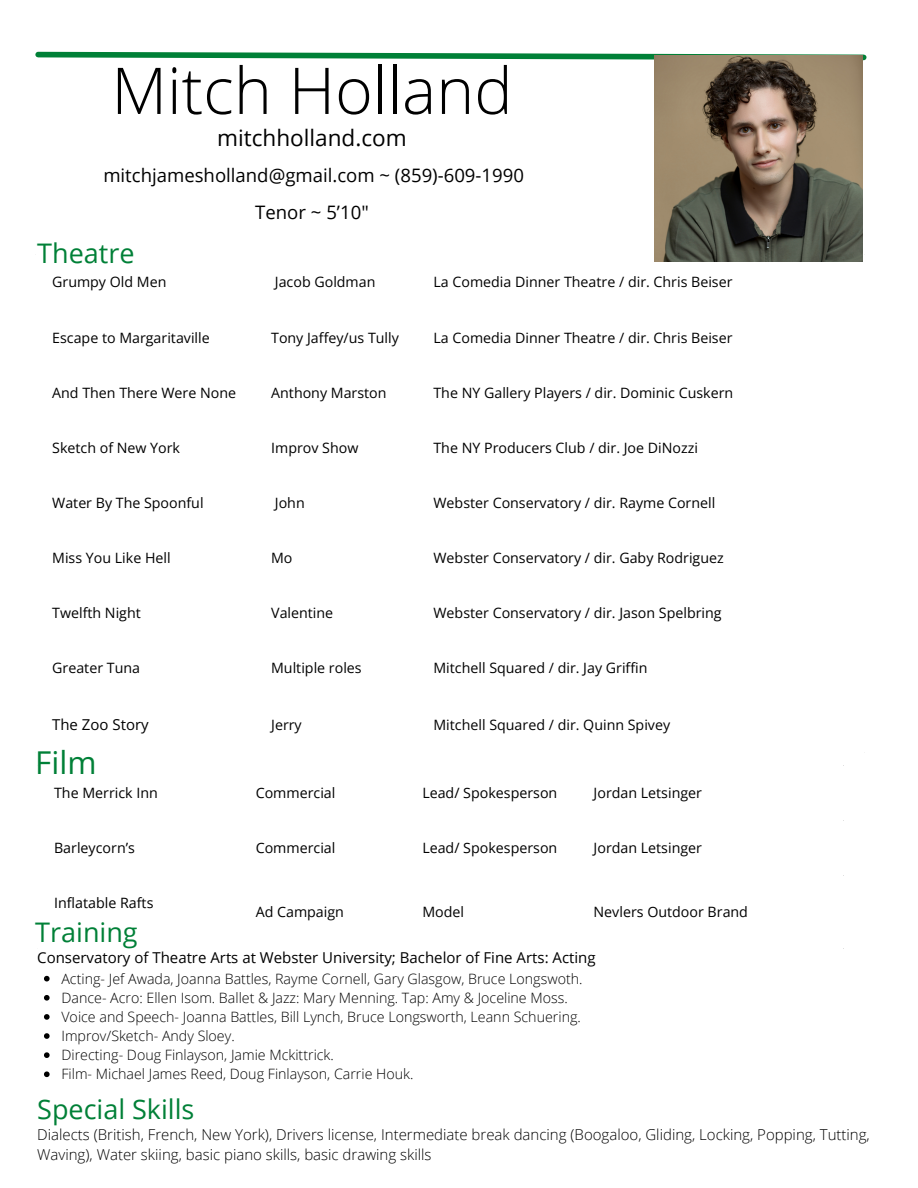
<style>
.page{position:relative;width:918px;height:1188px;background:#fff}
.page>*{position:absolute;margin:0;border:0;box-sizing:border-box;transform-origin:0 0}
.t1{font:300 64.5px "Open Sans";color:#000}
.t2{font:31.5px "Open Sans";color:#008037}
.t3{font:27px "Open Sans";color:#008037}
.t4{font:22.5px "Open Sans";color:#000}
.t5{font:18.6px "Open Sans";color:#000}
.t6{font:300 15px/20.2px "Open Sans";color:#000}
.t7{font:15px "Open Sans";color:#000}
.t8{font:14.25px "Open Sans";color:#000}
.t9{font:300 14.25px "Open Sans";color:#000}
</style>
<div class="page">
<svg style="left:35px;top:51px;width:832px;height:12px"></svg>
<img style="left:654px;top:56px;width:208px;height:206px">
<svg style="left:44px;top:976px;width:6px;height:5px"></svg>
<svg style="left:44px;top:995px;width:6px;height:6px"></svg>
<svg style="left:44px;top:1014px;width:6px;height:6px"></svg>
<svg style="left:44px;top:1033px;width:6px;height:6px"></svg>
<svg style="left:44px;top:1052px;width:6px;height:6px"></svg>
<svg style="left:44px;top:1071px;width:6px;height:6px"></svg>
<p class="t1" style="left:111px;top:45px;width:403px">Mitch Holland</p>
<p class="t4" style="left:217px;top:122px;width:191px">mitchholland.com</p>
<p class="t5" style="left:103px;top:162px;width:422px">mitchjamesholland@gmail.com ~ (859)-609-1990</p>
<p class="t3" style="left:37px;top:234px;width:99px">Theatre</p>
<p class="t5" style="left:255px;top:200px;width:115px">Tenor ~ 5’10"</p>
<p class="t8" style="left:52px;top:272px;width:116px">Grumpy Old Men</p>
<p class="t8" style="left:275px;top:272px;width:102px">Jacob Goldman</p>
<p class="t8" style="left:433px;top:272px;width:301px">La Comedia Dinner Theatre / dir. Chris Beiser</p>
<p class="t8" style="left:52px;top:327px;width:159px">Escape to Margaritaville</p>
<p class="t8" style="left:271px;top:327px;width:129px">Tony Jaffey/us Tully</p>
<p class="t8" style="left:433px;top:327px;width:301px">La Comedia Dinner Theatre / dir. Chris Beiser</p>
<p class="t8" style="left:52px;top:382px;width:185px">And Then There Were None</p>
<p class="t8" style="left:271px;top:382px;width:117px">Anthony Marston</p>
<p class="t8" style="left:433px;top:382px;width:301px">The NY Gallery Players / dir. Dominic Cuskern</p>
<p class="t8" style="left:52px;top:438px;width:129px">Sketch of New York</p>
<p class="t8" style="left:271px;top:438px;width:89px">Improv Show</p>
<p class="t8" style="left:433px;top:438px;width:266px">The NY Producers Club / dir. Joe DiNozzi</p>
<p class="t8" style="left:52px;top:493px;width:153px">Water By The Spoonful</p>
<p class="t8" style="left:275px;top:493px;width:31px">John</p>
<p class="t8" style="left:433px;top:493px;width:283px">Webster Conservatory / dir. Rayme Cornell</p>
<p class="t8" style="left:52px;top:548px;width:120px">Miss You Like Hell</p>
<p class="t8" style="left:271px;top:548px;width:23px">Mo</p>
<p class="t8" style="left:433px;top:548px;width:292px">Webster Conservatory / dir. Gaby Rodriguez</p>
<p class="t8" style="left:52px;top:603px;width:90px">Twelfth Night</p>
<p class="t8" style="left:271px;top:603px;width:64px">Valentine</p>
<p class="t8" style="left:433px;top:603px;width:290px">Webster Conservatory / dir. Jason Spelbring</p>
<h2 class="t8" style="left:52px;top:658px;width:89px">Greater Tuna</h2>
<p class="t8" style="left:271px;top:658px;width:92px">Multiple roles</p>
<p class="t8" style="left:433px;top:658px;width:216px">Mitchell Squared / dir. Jay Griffin</p>
<p class="t7" style="left:52px;top:714px;width:98px">The Zoo Story</p>
<p class="t8" style="left:271px;top:714px;width:32px">Jerry</p>
<p class="t8" style="left:433px;top:714px;width:238px">Mitchell Squared / dir. Quinn Spivey</p>
<p class="t2" style="left:35px;top:741px;width:63px">Film</p>
<h1 class="t8" style="left:54px;top:783px;width:105px">The Merrick Inn</h1>
<h4 class="t8" style="left:256px;top:783px;width:81px">Commercial</h4>
<h5 class="t8" style="left:422px;top:783px;width:136px">Lead/ Spokesperson</h5>
<h5 class="t8" style="left:594px;top:783px;width:110px">Jordan Letsinger</h5>
<p class="t8" style="left:54px;top:838px;width:82px">Barleycorn’s</p>
<h3 class="t8" style="left:256px;top:838px;width:81px">Commercial</h3>
<p class="t8" style="left:422px;top:838px;width:136px">Lead/ Spokesperson</p>
<p class="t8" style="left:594px;top:838px;width:110px">Jordan Letsinger</p>
<p class="t8" style="left:54px;top:893px;width:101px">Inflatable Rafts</p>
<p class="t8" style="left:256px;top:902px;width:90px">Ad Campaign</p>
<p class="t8" style="left:422px;top:902px;width:43px">Model</p>
<p class="t8" style="left:594px;top:902px;width:156px">Nevlers Outdoor Brand</p>
<p class="t3" style="left:35px;top:913px;width:104px">Training</p>
<p class="t7" style="left:37px;top:947px;width:560px">Conservatory of Theatre Arts at Webster University; Bachelor of Fine Arts: Acting</p>
<p class="t9" style="left:61px;top:969px;width:523px">Acting- Jef Awada, Joanna Battles, Rayme Cornell, Gary Glasgow, Bruce Longswoth.</p>
<p class="t9" style="left:61px;top:988px;width:508px">Dance- Acro: Ellen Isom. Ballet &amp; Jazz: Mary Menning. Tap: Amy &amp; Joceline Moss.</p>
<p class="t9" style="left:61px;top:1007px;width:521px">Voice and Speech- Joanna Battles, Bill Lynch, Bruce Longsworth, Leann Schuering.</p>
<p class="t9" style="left:61px;top:1026px;width:175px">Improv/Sketch- Andy Sloey.</p>
<p class="t9" style="left:61px;top:1045px;width:274px">Directing- Doug Finlayson, Jamie Mckittrick.</p>
<h3 class="t9" style="left:61px;top:1064px;width:354px">Film- Michael James Reed, Doug Finlayson, Carrie Houk.</h3>
<p class="t3" style="left:37px;top:1090px;width:159px">Special Skills</p>
<h3 class="t6" style="left:37px;top:1124px;width:834px">Dialects (British, French, New York), Drivers license, Intermediate break dancing (Boogaloo, Gliding, Locking, Popping, Tutting,<br>Waving), Water skiing, basic piano skills, basic drawing skills</h3>
</div>
